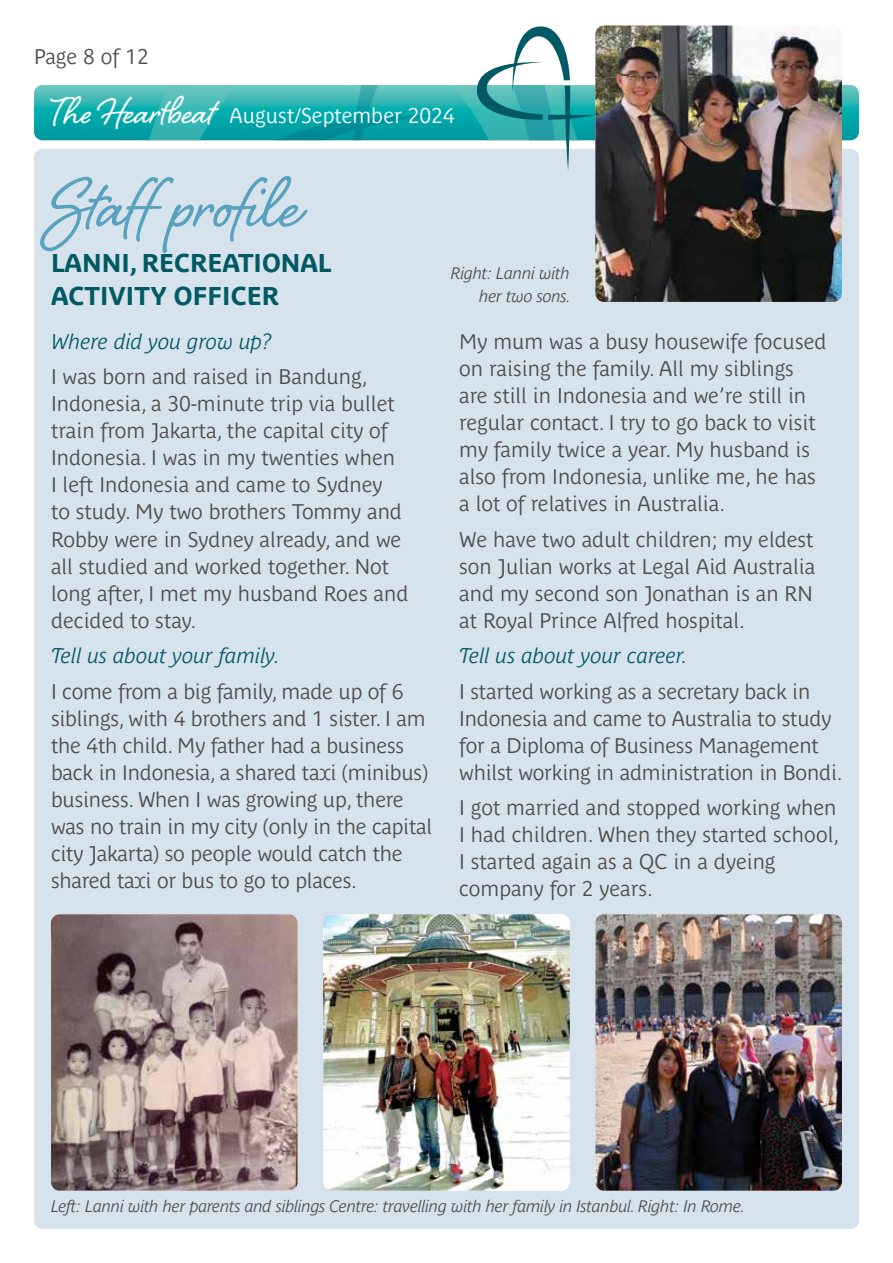
<style>
.page{position:relative;width:893px;height:1263px;background:#fff}
.page>*{position:absolute;margin:0;border:0;box-sizing:border-box;transform-origin:0 0}
.t1{font:90px "Shelby";color:#58a1bf}
.t2{font:48px "Shelby";color:#fff}
.t3{font:700 25.5px/33px "Parisine Plus Std";color:#005964}
.t4{font:21px/27px "Parisine Plus Std Gris";color:#4d4d4f}
.t5{font:italic 21px "Parisine Plus Std Gris";color:#005964}
.t6{font:21px "Parisine Plus Std Gris";color:#fff}
.t7{font:italic 16.5px/22.5px "Parisine Plus Std Gris";letter-spacing:-.02em;color:#4d4d4f;text-align:right}
</style>
<div class="page">
<div style="left:34px;top:149px;width:825px;height:1080px;background:#d7e3ec;border-radius:9px"></div>
<img style="left:595px;top:171px;width:247px;height:131px">
<img style="left:51px;top:914px;width:247px;height:277px">
<img style="left:595px;top:914px;width:247px;height:277px">
<img style="left:323px;top:914px;width:247px;height:277px">
<img style="left:34px;top:26px;width:818px;height:145px">
<p class="t4" style="left:34px;top:43px;width:116px">Page 8 of 12</p>
<h2 class="t2" style="left:51px;top:79px;width:165px">The Heartbeat</h2>
<p class="t6" style="left:230px;top:104px;width:227px">August/September 2024</p>
<h1 class="t1" style="left:51px;top:142px;width:251px">Staffprofile</h1>
<p class="t3" style="left:51px;top:246px;width:282px">LANNI, RECREATIONAL<br>ACTIVITY OFFICER</p>
<p class="t5" style="left:51px;top:330px;width:222px">Where did you grow up?</p>
<p class="t4" style="left:51px;top:363px;width:359px">I was born and raised in Bandung, Indonesia, a 30-minute trip via bullet train from Jakarta, the capital city of Indonesia. I was in my twenties when<br>I left Indonesia and came to Sydney<br>to study. My two brothers Tommy and Robby were in Sydney already, and we all studied and worked together. Not long after, I met my husband Roes and decided to stay.</p>
<p class="t5" style="left:51px;top:644px;width:231px">Tell us about your family.</p>
<p class="t4" style="left:51px;top:678px;width:383px">I come from a big family, made up of 6 siblings, with 4 brothers and 1 sister. I am the 4th child. My father had a business back in Indonesia, a shared taxi (minibus) business. When I was growing up, there was no train in my city (only in the capital city Jakarta) so people would catch the shared taxi or bus to go to places.</p>
<p class="t7" style="left:451px;top:262px;width:122px">Right: Lanni with her two sons.</p>
<p class="t4" style="left:459px;top:328px;width:369px">My mum was a busy housewife focused on raising the family. All my siblings are still in Indonesia and we’re still in regular contact. I try to go back to visit my family twice a year. My husband is also from Indonesia, unlike me, he has a lot of relatives in Australia.</p>
<p class="t4" style="left:459px;top:526px;width:357px;text-align:justify">We have two adult children; my eldest son Julian works at Legal Aid Australia and my second son Jonathan is an RN at Royal Prince Alfred hospital.</p>
<p class="t5" style="left:459px;top:644px;width:230px">Tell us about your career.</p>
<p class="t4" style="left:459px;top:678px;width:385px">I started working as a secretary back in Indonesia and came to Australia to study for a Diploma of Business Management whilst working in administration in Bondi.</p>
<p class="t4" style="left:459px;top:794px;width:382px">I got married and stopped working when<br>I had children. When they started school,<br>I started again as a QC in a dyeing company for 2 years.</p>
<p class="t7" style="left:51px;top:1195px;width:696px">Left: Lanni with her parents and siblings Centre: travelling with her family in Istanbul. Right: In Rome.</p>
</div>
